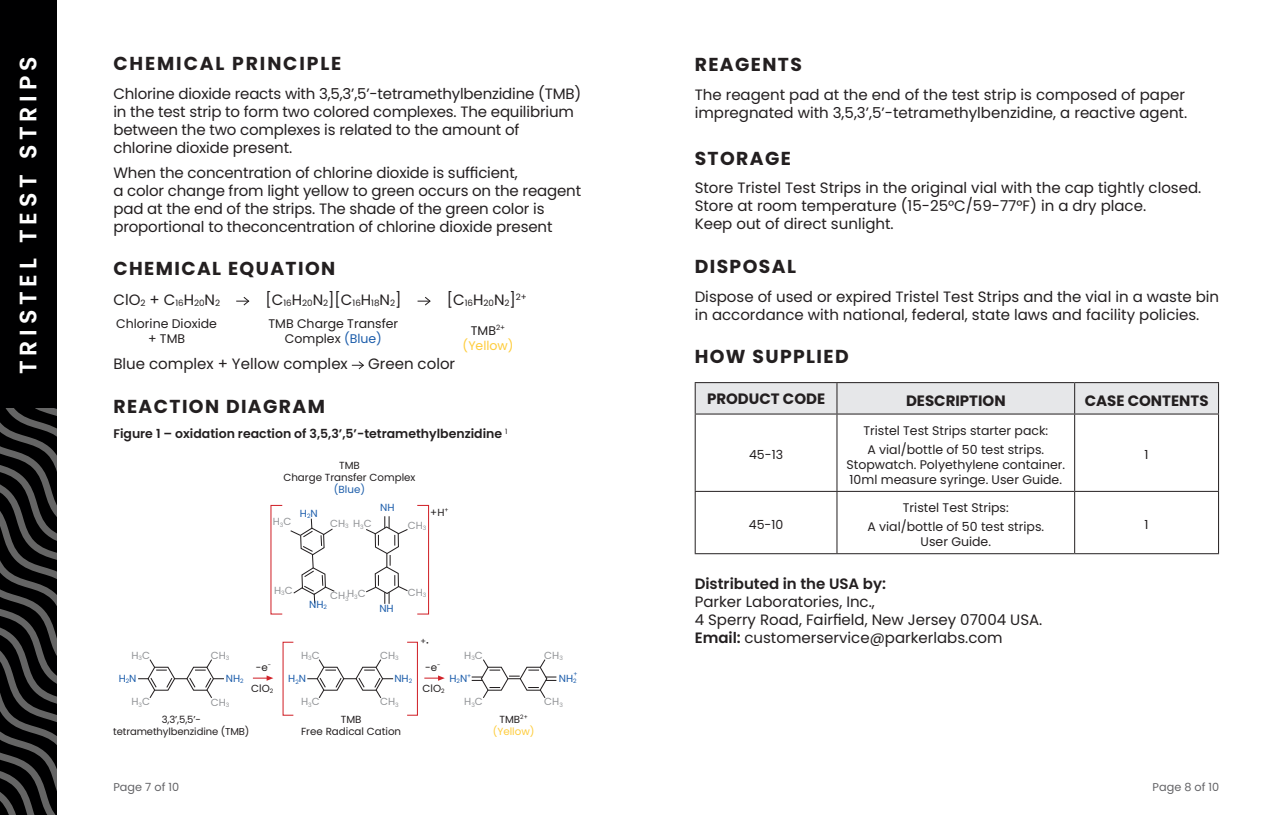
<style>
.page{position:relative;width:1276px;height:815px;background:#fff}
.page>*{position:absolute;margin:0;border:0;box-sizing:border-box;transform-origin:0 0}
.t1{font:600 23.75px "Poppins";letter-spacing:.2em;color:#fff}
.t2{font:700 18.75px "Poppins";letter-spacing:.075em;color:#231f20}
.t3{font:700 18.75px "Poppins";letter-spacing:.1em;color:#231f20}
.t4{font:15px/18px "Poppins";color:#231f20}
.t5{font:700 15px "Poppins";color:#231f20}
.t6{font:600 15px "Poppins";color:#231f20}
.t7{font:12.5px/15px "Poppins";color:#231f20;text-align:center}
.t8{font:600 12.5px "Poppins";color:#231f20}
.t9{font:12.5px/15px "Poppins";color:#fecc3c;text-align:center}
.t10{font:11.25px "Poppins";letter-spacing:.005em;color:#636366}
.t11{font:10.25px/12.2px "Poppins";color:#231f20;text-align:center}
.t12{font:10.25px "Poppins";color:#939598}
.t13{font:10.25px "Poppins";color:#1c5dab}
.t14{font:10.25px/12.2px "Poppins";color:#fecc3c;text-align:center}
.t15{font:10.25px "Poppins";color:#1c5daa}
.t16{font:10px/12px "Poppins";letter-spacing:-.01em;color:#231f20;text-align:center}
.t17{font:8.75px "Poppins";color:#231f20}
.t18{font:8.25px "Poppins";color:#231f20}
.t19{font:6px "Poppins";color:#939598}
.t20{font:6px "Poppins";color:#1c5dab}
.s1{font-size:8.75px}
.s2{font-size:15px}
.s3{color:#1c5daa}
.s4{color:#231f20}
.s5{font-size:6.5px}
.s6{font-weight:600}
</style>
<div class="page">
<div style="left:0;top:0;width:57px;height:815px;background:#000001"></div>
<svg style="left:0;top:409px;width:57px;height:406px"></svg>
<svg style="left:236px;top:297px;width:14px;height:9px"></svg>
<svg style="left:417px;top:297px;width:14px;height:9px"></svg>
<svg style="left:352px;top:361px;width:12px;height:9px"></svg>
<svg style="left:290px;top:519px;width:45px;height:84px"></svg>
<div style="left:417px;top:505px;width:12px;height:110px;border:1px solid #d1232a"></div>
<svg style="left:366px;top:516px;width:42px;height:88px"></svg>
<div style="left:406px;top:642px;width:12px;height:74px;border:1px solid #d1232a"></div>
<svg style="left:138px;top:659px;width:86px;height:39px"></svg>
<svg style="left:307px;top:659px;width:86px;height:39px"></svg>
<svg style="left:472px;top:659px;width:84px;height:39px"></svg>
<svg style="left:253px;top:675px;width:20px;height:6px"></svg>
<svg style="left:424px;top:675px;width:21px;height:6px"></svg>
<div style="left:695px;top:383px;width:523px;height:31px;background:#e6e7e9"></div>
<hr style="left:694px;top:383px;width:1px;height:31px;background:#231f20">
<hr style="left:694px;top:382px;width:143px;height:1px;background:#231f20">
<hr style="left:836px;top:383px;width:1px;height:31px;background:#231f20">
<hr style="left:837px;top:382px;width:237px;height:1px;background:#231f20">
<hr style="left:1074px;top:383px;width:1px;height:31px;background:#231f20">
<hr style="left:1074px;top:382px;width:145px;height:1px;background:#231f20">
<hr style="left:1218px;top:383px;width:1px;height:31px;background:#231f20">
<hr style="left:694px;top:415px;width:1px;height:76px;background:#231f20">
<hr style="left:694px;top:492px;width:1px;height:61px;background:#231f20">
<hr style="left:694px;top:414px;width:143px;height:1px;background:#231f20">
<hr style="left:694px;top:491px;width:143px;height:1px;background:#231f20">
<hr style="left:694px;top:553px;width:143px;height:1px;background:#231f20">
<hr style="left:836px;top:415px;width:1px;height:76px;background:#231f20">
<hr style="left:836px;top:492px;width:1px;height:61px;background:#231f20">
<hr style="left:837px;top:414px;width:237px;height:1px;background:#231f20">
<hr style="left:837px;top:491px;width:237px;height:1px;background:#231f20">
<hr style="left:837px;top:553px;width:237px;height:1px;background:#231f20">
<hr style="left:1074px;top:415px;width:1px;height:76px;background:#231f20">
<hr style="left:1074px;top:492px;width:1px;height:61px;background:#231f20">
<hr style="left:1074px;top:414px;width:145px;height:1px;background:#231f20">
<hr style="left:1074px;top:491px;width:145px;height:1px;background:#231f20">
<hr style="left:1218px;top:415px;width:1px;height:76px;background:#231f20">
<hr style="left:1218px;top:492px;width:1px;height:61px;background:#231f20">
<hr style="left:1074px;top:553px;width:145px;height:1px;background:#231f20">
<h1 class="t1" style="left:15px;top:374px;width:319px;rotate:-90deg">TRISTEL TEST STRIPS</h1>
<p class="t3" style="left:113px;top:53px;width:229px">CHEMICAL PRINCIPLE</p>
<p class="t4" style="left:113px;top:85px;width:469px">Chlorine dioxide reacts with 3,5,3’,5’-tetramethylbenzidine (TMB) in the test strip to form two colored complexes. The equilibrium between the two complexes is related to the amount of chlorine dioxide present.</p>
<p class="t4" style="left:113px;top:164px;width:469px">When the concentration of chlorine dioxide is sufficient,<br>a color change from light yellow to green occurs on the reagent pad at the end of the strips. The shade of the green color is proportional to theconcentration of chlorine dioxide present</p>
<p class="t2" style="left:113px;top:258px;width:223px">CHEMICAL EQUATION</p>
<p class="t4" style="left:113px;top:291px;width:108px">ClO<span class="s1">2</span> + C<span class="s1">16</span>H<span class="s1">20</span>N<span class="s1">2</span></p>
<p class="t4" style="left:265px;top:291px;width:137px">[C<span class="s1">16</span>H<span class="s1">20</span>N<span class="s1">2</span>][C<span class="s1">16</span>H<span class="s1">18</span>N<span class="s1">2</span>]</p>
<p class="t17" style="left:447px;top:298px;width:82px"><span class="s2">[C</span>16<span class="s2">H</span>20<span class="s2">N</span>2<span class="s2">]</span>2+</p>
<p class="t7" style="left:116px;top:316px;width:102px">Chlorine Dioxide + TMB</p>
<p class="t7" style="left:268px;top:316px;width:131px">TMB Charge Transfer<br>Complex <span class="s3">(Blue)</span></p>
<p class="t9" style="left:463px;top:323px;width:52px"><span class="s4">TMB</span><sup>2+ </sup>(Yellow)</p>
<p class="t4" style="left:113px;top:355px;width:236px">Blue complex + Yellow complex</p>
<p class="t4" style="left:368px;top:355px;width:89px">Green color</p>
<p class="t2" style="left:113px;top:395px;width:213px">REACTION DIAGRAM</p>
<p class="t8" style="left:113px;top:427px;width:395px">Figure 1 – oxidation reaction of 3,5,3’,5’-tetramethylbenzidine <sup>1</sup></p>
<p class="t11" style="left:283px;top:459px;width:134px">TMB<br>Charge Transfer Complex</p>
<p class="t15" style="left:334px;top:484px;width:33px">(Blue)</p>
<p class="t13" style="left:300px;top:507px;width:19px">H<sub>2</sub>N</p>
<p class="t12" style="left:273px;top:516px;width:20px">H<sub>3</sub>C</p>
<p class="t12" style="left:330px;top:518px;width:43px">CH<sub>3</sub> H<sub>3</sub>C</p>
<p class="t13" style="left:380px;top:502px;width:16px">NH</p>
<p class="t11" style="left:430px;top:506px;width:20px">+H<sup>+</sup></p>
<p class="t12" style="left:408px;top:519px;width:20px">CH<sub>3</sub></p>
<p class="t12" style="left:274px;top:584px;width:20px">H<sub>3</sub>C</p>
<p class="t12" style="left:330px;top:590px;width:17px">CH</p>
<p class="t12" style="left:408px;top:586px;width:20px">CH<sub>3</sub></p>
<p class="t19" style="left:345px;top:595px;width:5px">3</p>
<p class="t12" style="left:347px;top:588px;width:20px">H<sub>3</sub>C</p>
<p class="t13" style="left:309px;top:598px;width:19px">NH<sub>2</sub></p>
<p class="t13" style="left:379px;top:602px;width:16px">NH</p>
<p class="t12" style="left:211px;top:649px;width:20px">CH<sub>3</sub></p>
<p class="t12" style="left:211px;top:696px;width:20px">CH<sub>3</sub></p>
<p class="t12" style="left:131px;top:649px;width:20px">H<sub>3</sub>C</p>
<p class="t12" style="left:131px;top:696px;width:20px">H<sub>3</sub>C</p>
<p class="t13" style="left:119px;top:672px;width:19px">H<sub>2</sub>N</p>
<p class="t13" style="left:226px;top:672px;width:19px">NH<sub>2</sub></p>
<p class="t18" style="left:421px;top:637px;width:10px">+<span class="s5">•</span></p>
<p class="t12" style="left:380px;top:649px;width:20px">CH<sub>3</sub></p>
<p class="t12" style="left:380px;top:696px;width:20px">CH<sub>3</sub></p>
<p class="t12" style="left:301px;top:649px;width:20px">H<sub>3</sub>C</p>
<p class="t12" style="left:301px;top:696px;width:20px">H<sub>3</sub>C</p>
<p class="t12" style="left:464px;top:649px;width:20px">H<sub>3</sub>C</p>
<p class="t12" style="left:464px;top:696px;width:20px">H<sub>3</sub>C</p>
<p class="t11" style="left:256px;top:661px;width:17px">-e<sup>-</sup></p>
<p class="t11" style="left:425px;top:661px;width:17px">-e<sup>-</sup></p>
<p class="t13" style="left:288px;top:673px;width:19px">H<sub>2</sub>N</p>
<p class="t13" style="left:394px;top:672px;width:19px">NH<sub>2</sub></p>
<p class="t13" style="left:449px;top:672px;width:23px">H<sub>2</sub>N<sup>+</sup></p>
<p class="t11" style="left:251px;top:682px;width:24px">ClO<sub>2</sub></p>
<p class="t11" style="left:422px;top:682px;width:24px">ClO<sub>2</sub></p>
<p class="t16" style="left:113px;top:713px;width:138px">3,3’,5,5’- tetramethylbenzidine (TMB)</p>
<p class="t11" style="left:301px;top:713px;width:102px">TMB<br>Free Radical Cation</p>
<p class="t14" style="left:493px;top:713px;width:43px"><span class="s4">TMB</span><sup>2+ </sup>(Yellow)</p>
<p class="t12" style="left:544px;top:649px;width:20px">CH<sub>3</sub></p>
<p class="t12" style="left:544px;top:696px;width:20px">CH<sub>3</sub></p>
<p class="t20" style="left:573px;top:671px;width:6px">+</p>
<p class="t13" style="left:559px;top:672px;width:19px">NH<sub>2</sub></p>
<p class="t2" style="left:694px;top:54px;width:109px">REAGENTS</p>
<p class="t4" style="left:694px;top:86px;width:494px">The reagent pad at the end of the test strip is composed of paper impregnated with 3,5,3’,5’-tetramethylbenzidine, a reactive agent.</p>
<p class="t2" style="left:694px;top:147px;width:98px">STORAGE</p>
<p class="t4" style="left:694px;top:179px;width:508px">Store Tristel Test Strips in the original vial with the cap tightly closed.<br>Store at room temperature (15-25°C/59-77°F) in a dry place.<br>Keep out of direct sunlight.</p>
<p class="t2" style="left:694px;top:255px;width:103px">DISPOSAL</p>
<p class="t4" style="left:694px;top:287px;width:526px">Dispose of used or expired Tristel Test Strips and the vial in a waste bin in accordance with national, federal, state laws and facility policies.</p>
<p class="t2" style="left:694px;top:346px;width:156px">HOW SUPPLIED</p>
<p class="t5" style="left:707px;top:390px;width:120px">PRODUCT CODE</p>
<p class="t5" style="left:906px;top:392px;width:101px">DESCRIPTION</p>
<p class="t5" style="left:1084px;top:392px;width:125px">CASE CONTENTS</p>
<p class="t7" style="left:749px;top:447px;width:35px">45-13</p>
<p class="t7" style="left:749px;top:517px;width:36px">45-10</p>
<p class="t7" style="left:863px;top:421px;width:186px;line-height:18.5px">Tristel Test Strips starter pack:<br>A vial/bottle of 50 test strips.</p>
<p class="t7" style="left:846px;top:457px;width:220px;text-align:left">Stopwatch. Polyethylene container.<br>10ml measure syringe. User Guide.</p>
<p class="t7" style="left:867px;top:499px;width:178px;line-height:18.5px">Tristel Test Strips:<br>A vial/bottle of 50 test strips.</p>
<p class="t7" style="left:920px;top:534px;width:72px">User Guide.</p>
<p class="t6" style="left:694px;top:575px;width:193px">Distributed in the USA by:</p>
<p class="t4" style="left:694px;top:593px;width:349px">Parker Laboratories, Inc.,<br>4 Sperry Road, Fairfield, New Jersey 07004 USA.<br><span class="s6">Email:</span> customerservice@parkerlabs.com</p>
<p class="t7" style="left:1144px;top:447px;width:6px">1</p>
<p class="t7" style="left:1144px;top:517px;width:6px">1</p>
<p class="t10" style="left:113px;top:780px;width:67px">Page 7 of 10</p>
<p class="t10" style="left:1152px;top:780px;width:68px">Page 8 of 10</p>
</div>
